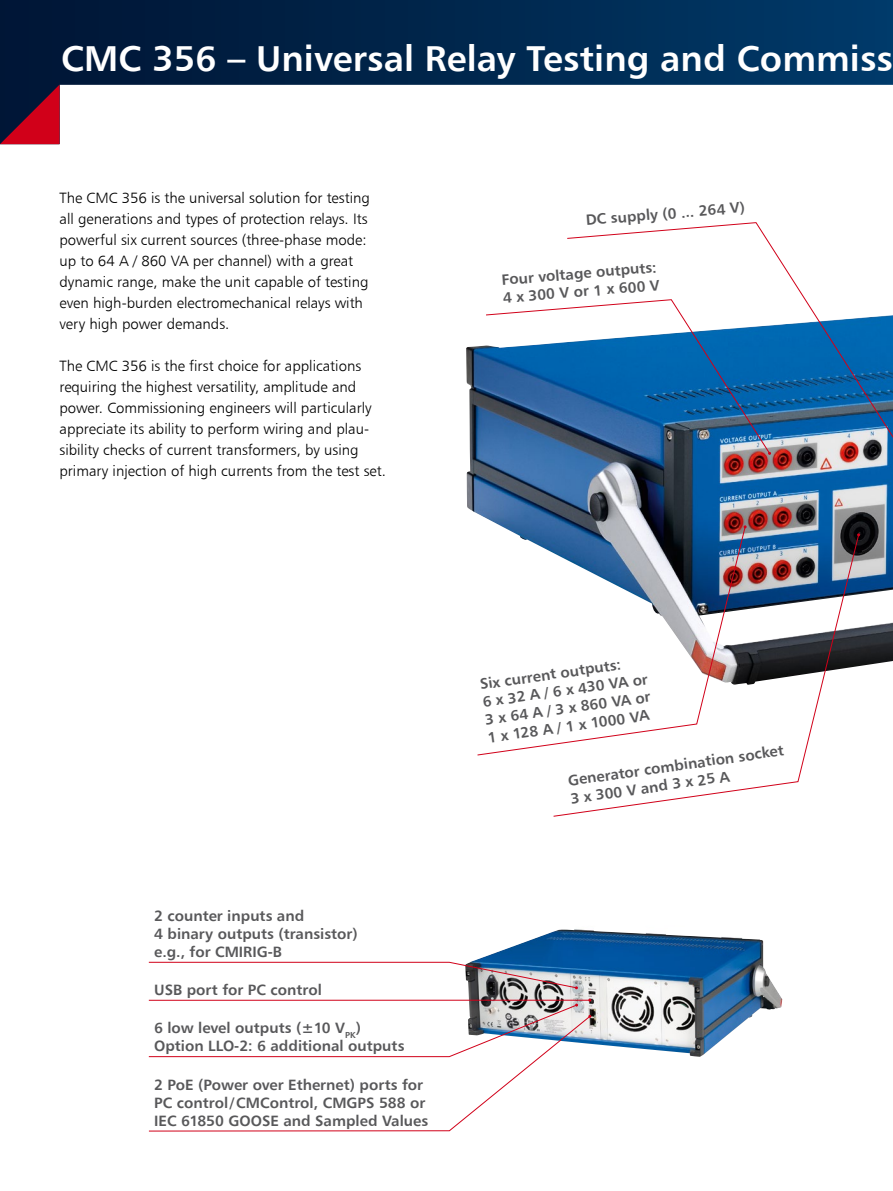
<style>
.page{position:relative;width:893px;height:1191px;background:#fff}
.page>*{position:absolute;margin:0;border:0;box-sizing:border-box;transform-origin:0 0}
.Headline_1{font:700 36px "OMICRON";color:#fff}
.Inhalt_Standard_Bloc{font:15px/21px "OMICRON";color:#000}
.Labeling{font:700 15px/18px "OMICRON";color:#58585a}
</style>
<div class="page">
<svg style="left:0;top:0;width:893px;height:85px;background:#00274d"></svg>
<svg style="left:0;top:85px;width:60px;height:59px;background:#680b28"></svg>
<img style="left:466px;top:345px;width:427px;height:321px">
<img style="left:465px;top:929px;width:318px;height:127px">
<svg style="left:553px;top:534px;width:306px;height:283px"></svg>
<svg style="left:477px;top:526px;width:269px;height:230px"></svg>
<svg style="left:485px;top:307px;width:81px;height:147px"></svg>
<svg style="left:566px;top:222px;width:327px;height:237px"></svg>
<svg style="left:148px;top:961px;width:430px;height:28px"></svg>
<svg style="left:149px;top:1015px;width:442px;height:116px"></svg>
<svg style="left:148px;top:1003px;width:430px;height:54px"></svg>
<hr style="left:149px;top:999px;width:441px;height:1px;background:#d10019">
<p class="Headline_1" style="left:61px;top:36px;width:833px">CMC 356 – Universal Relay Testing and Commiss</p>
<p class="Inhalt_Standard_Bloc" style="left:60px;top:187px;width:312px">The CMC 356 is the universal solution for testing all generations and types of protection relays. Its powerful six current sources (three-phase mode: up to 64 A / 860 VA per channel) with a great dynamic range, make the unit capable of testing even high-burden electromechanical relays with very high power demands.</p>
<p class="Inhalt_Standard_Bloc" style="left:60px;top:355px;width:328px">The CMC 356 is the first choice for applications requiring the highest versatility, amplitude and power. Commissioning engineers will particularly appreciate its ability to perform wiring and plau&shy;sibility checks of current transformers, by using primary injection of high currents from the test set.</p>
<p class="Labeling" style="left:585px;top:211px;width:161px;rotate:-5deg">DC supply (0 ... 264 V)</p>
<p class="Labeling" style="left:501px;top:271px;width:157px;rotate:-5deg">Four voltage outputs:</p>
<p class="Labeling" style="left:502px;top:289px;width:159px;rotate:-5deg">4 x 300 V or 1 x 600 V</p>
<p class="Labeling" style="left:154px;top:906px;width:152px">2 counter inputs and</p>
<p class="Labeling" style="left:154px;top:924px;width:205px">4 binary outputs (transistor)</p>
<p class="Labeling" style="left:154px;top:942px;width:130px">e.g., for CMIRIG-B</p>
<p class="Labeling" style="left:154px;top:980px;width:169px">USB port for PC control</p>
<p class="Labeling" style="left:154px;top:1018px;width:208px">6 low level outputs (±10 V<sub>PK</sub>)</p>
<p class="Labeling" style="left:154px;top:1036px;width:252px">Option LLO-2: 6 additional outputs</p>
<p class="Labeling" style="left:154px;top:1075px;width:276px">2 PoE (Power over Ethernet) ports for<br>PC control/CMControl, CMGPS 588 or<br>IEC 61850 GOOSE and Sampled Values</p>
<p class="Labeling" style="left:479px;top:675px;width:144px;rotate:-8deg">Six current outputs:</p>
<p class="Labeling" style="left:481px;top:692px;width:168px;rotate:-8deg">6 x 32 A / 6 x 430 VA or</p>
<p class="Labeling" style="left:484px;top:710px;width:168px;rotate:-8deg">3 x 64 A / 3 x 860 VA or</p>
<p class="Labeling" style="left:486px;top:728px;width:164px;rotate:-8deg">1 x 128 A / 1 x 1000 VA</p>
<p class="Labeling" style="left:567px;top:771px;width:219px;rotate:-8deg">Generator combination socket</p>
<p class="Labeling" style="left:569px;top:789px;width:162px;rotate:-8deg">3 x 300 V and 3 x 25 A</p>
</div>
